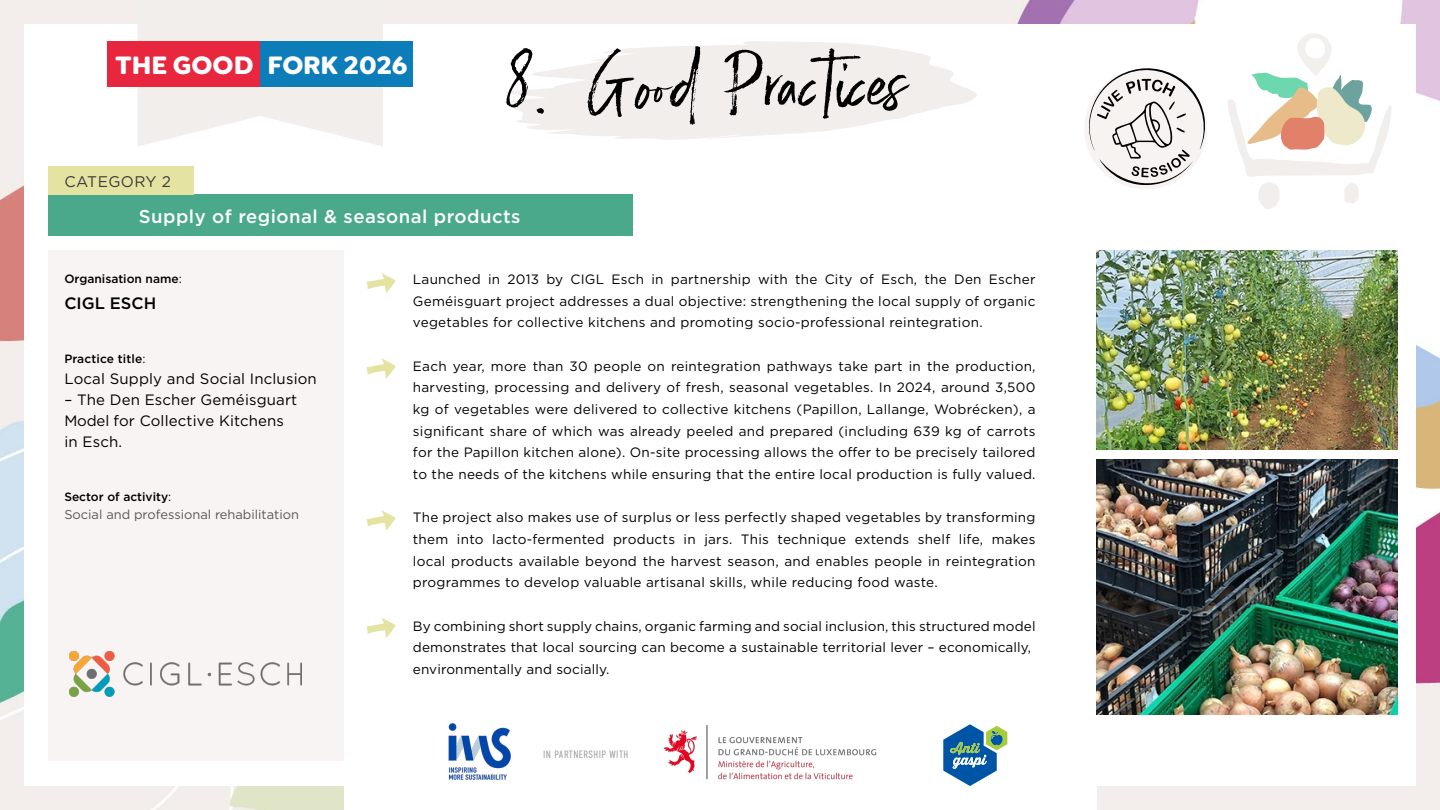
<style>
.page{position:relative;width:1440px;height:810px;background:#fff}
.page>*{position:absolute;margin:0;border:0;box-sizing:border-box;transform-origin:0 0}
.t1{font:102px "Emmeline";color:#000}
.t2{font:700 26.85px "Goldplay";color:#fff}
.t3{font:500 18.6px "Gotham";letter-spacing:.025em;color:#fff}
.t4{font:500 16.5px "Gotham";color:#000}
.t5{font:15.45px "Gotham";letter-spacing:.025em;color:#3c3c3b}
.t6{font:15px/21px "Gotham";letter-spacing:.01em;color:#000}
.t7{font:13.5px/21.8px "Gotham";letter-spacing:.01em;color:#000;text-align:justify}
.t8{font:12.9px "Gotham";color:#575756}
.t9{font:500 12px "Gotham";color:#000}
.t10{font:300 10.65px "DIN Condensed";letter-spacing:.04em;color:#9d9d9c}
.s1{font-weight:400}
</style>
<div class="page">
<img style="left:0;top:0;width:1440px;height:810px">
<div style="left:24px;top:24px;width:1391px;height:762px;background:#fff"></div>
<svg style="left:138px;top:0;width:245px;height:146px"></svg>
<div style="left:260px;top:41px;width:153px;height:46px;background:#0d7dba"></div>
<div style="left:108px;top:41px;width:152px;height:46px;background:#e8263d"></div>
<div style="left:344px;top:694px;width:752px;height:116px;background:#fff"></div>
<img style="left:663px;top:726px;width:214px;height:54px">
<img style="left:448px;top:723px;width:63px;height:57px">
<svg style="left:943px;top:724px;width:64px;height:62px"></svg>
<div style="left:48px;top:251px;width:296px;height:510px;background:#f7f4f3"></div>
<div style="left:48px;top:195px;width:585px;height:41px;background:#49a98a"></div>
<div style="left:48px;top:166px;width:145px;height:28px;background:#e4e3a1"></div>
<svg style="left:505px;top:41px;width:472px;height:99px;fill:#f2eeeb"></svg>
<svg style="left:1228px;top:33px;width:163px;height:176px"></svg>
<svg style="left:366px;top:358px;width:30px;height:21px"></svg>
<svg style="left:366px;top:273px;width:30px;height:20px"></svg>
<svg style="left:366px;top:510px;width:30px;height:21px"></svg>
<svg style="left:366px;top:618px;width:30px;height:20px"></svg>
<svg style="left:1085px;top:68px;width:122px;height:121px"></svg>
<img style="left:1096px;top:251px;width:301px;height:198px">
<img style="left:1096px;top:459px;width:301px;height:256px">
<img style="left:69px;top:651px;width:232px;height:46px">
<h2 class="t2" style="left:116px;top:47px;width:293px">THE GOOD FORK 2026</h2>
<p class="t5" style="left:64px;top:172px;width:108px">CATEGORY 2</p>
<h1 class="t1" style="left:504px;top:25px;width:405px">8. Good Practices</h1>
<h3 class="t3" style="left:139px;top:204px;width:383px">Supply of regional &amp; seasonal products</h3>
<p class="t9" style="left:64px;top:271px;width:119px">Organisation name<span class="s1">:</span></p>
<p class="t4" style="left:64px;top:293px;width:93px">CIGL ESCH</p>
<p class="t9" style="left:64px;top:351px;width:83px">Practice title<span class="s1">:</span></p>
<p class="t6" style="left:64px;top:368px;width:254px">Local Supply and Social Inclusion</p>
<p class="t6" style="left:64px;top:389px;width:234px">– The Den Escher Geméisguart<br>Model for Collective Kitchens in Esch.</p>
<p class="t9" style="left:64px;top:489px;width:108px">Sector of activity<span class="s1">:</span></p>
<p class="t8" style="left:64px;top:506px;width:236px">Social and professional rehabilitation</p>
<p class="t7" style="left:413px;top:268px;width:624px">Launched in 2013 by CIGL Esch in partnership with the City of Esch, the Den Escher Geméisguart project addresses a dual objective: strengthening the local supply of organic vegetables for collective kitchens and promoting socio-professional reintegration.</p>
<p class="t7" style="left:413px;top:355px;width:624px">Each year, more than 30 people on reintegration pathways take part in the production, harvesting, processing and delivery of fresh, seasonal vegetables. In 2024, around 3,500 kg of vegetables were delivered to collective kitchens (Papillon, Lallange, Wobrécken), a significant share of which was already peeled and prepared (including 639 kg of carrots for the Papillon kitchen alone). On-site processing allows the offer to be precisely tailored to the needs of the kitchens while ensuring that the entire local production is fully valued.</p>
<p class="t7" style="left:413px;top:506px;width:624px">The project also makes use of surplus or less perfectly shaped vegetables by transforming them into lacto-fermented products in jars. This technique extends shelf life, makes local products available beyond the harvest season, and enables people in reintegration programmes to develop valuable artisanal skills, while reducing food waste.</p>
<p class="t7" style="left:413px;top:615px;width:624px;text-align:left">By combining short supply chains, organic farming and social inclusion, this structured model demonstrates that local sourcing can become a sustainable territorial lever – economically, environmentally and socially.</p>
<p class="t10" style="left:543px;top:749px;width:87px">IN PARTNERSHIP WITH</p>
</div>
